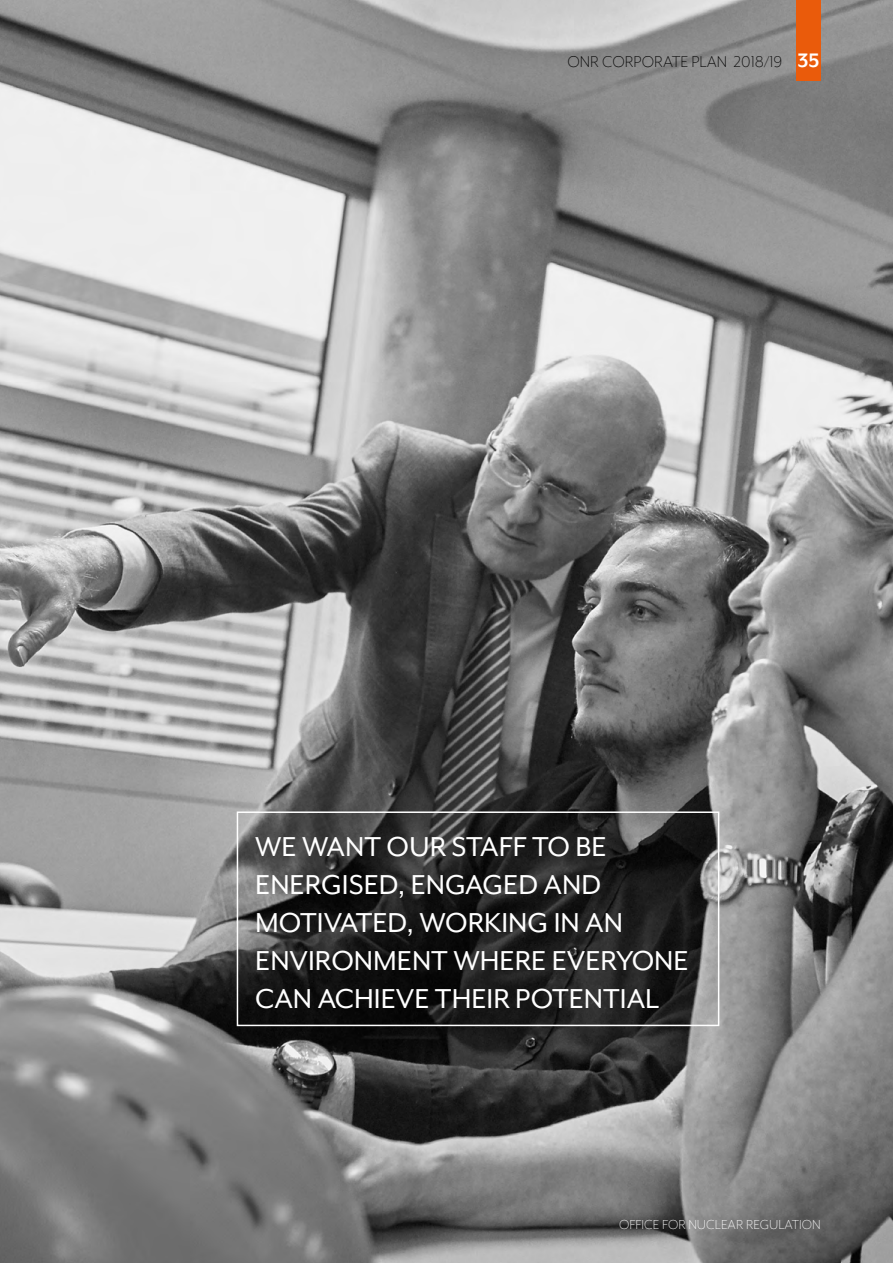
<style>
.page{position:relative;width:893px;height:1263px;background:#fff}
.page>*{position:absolute;margin:0;border:0;box-sizing:border-box;transform-origin:0 0}
.t1{font:31.5px/37.8px "Mr Eaves Mod OT";color:#fff}
.t2{font:300 18px "Mr Eaves Mod OT";color:#000}
.t3{font:300 15px "Mr Eaves Mod OT";color:#fff}
.s1{font-weight:700;font-size:22.5px;color:#fff}
</style>
<div class="page">
<img style="left:0;top:0;width:893px;height:1263px">
<div style="left:796px;top:0;width:25px;height:81px;background:#ea5b0b"></div>
<div style="left:237px;top:811px;width:482px;height:215px;border:2px solid #fff"></div>
<p class="t2" style="left:567px;top:52px;width:254px">ONR CORPORATE PLAN 2018/19 <span class="s1">35</span></p>
<p class="t1" style="left:255px;top:828px;width:435px">WE WANT OUR STAFF TO BE<br>ENERGISED, ENGAGED AND<br>MOTIVATED, WORKING IN AN<br>ENVIRONMENT WHERE EVERYONE<br>CAN ACHIEVE THEIR POTENTIAL</p>
<p class="t3" style="left:619px;top:1216px;width:203px">OFFICE FOR NUCLEAR REGULATION</p>
</div>
